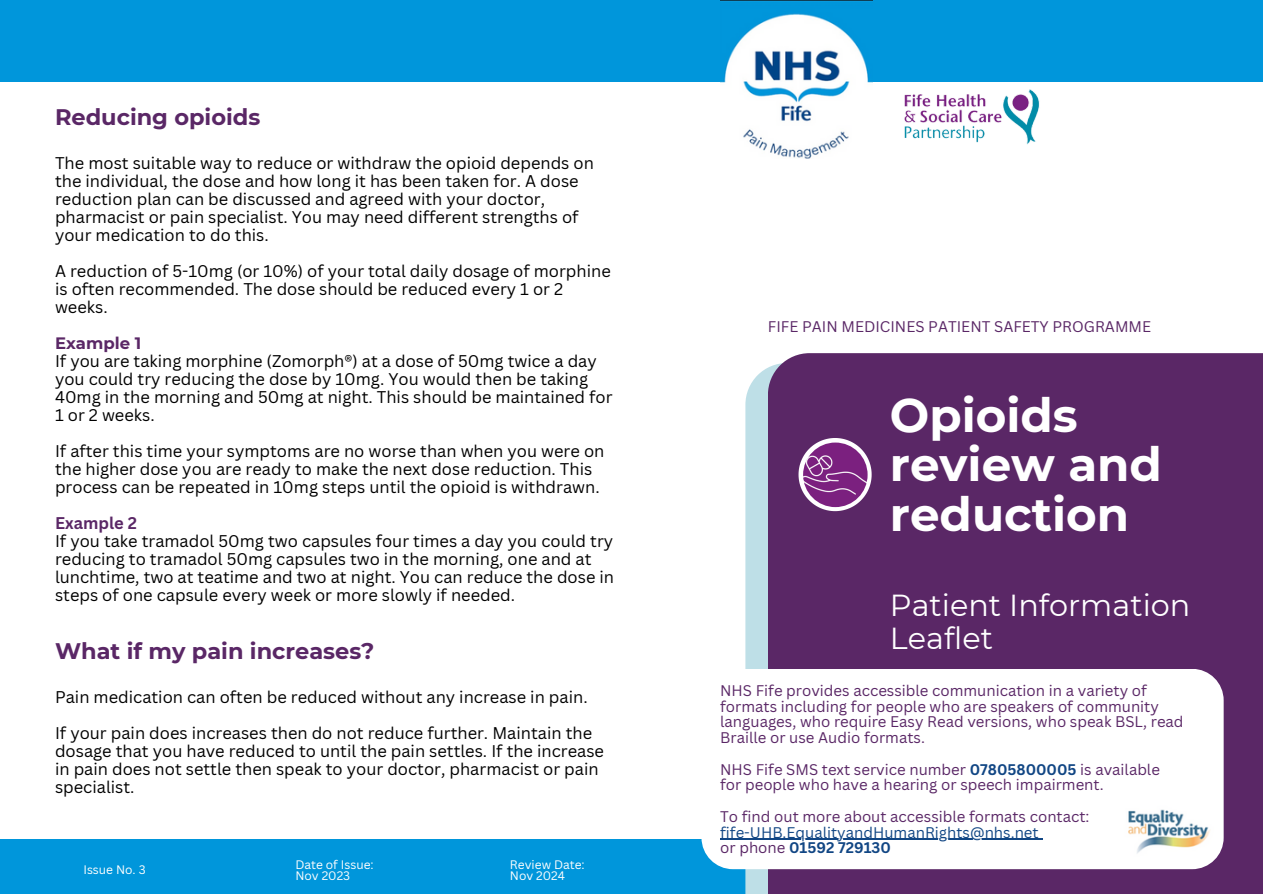
<style>
.page{position:relative;width:1263px;height:894px;background:#fff}
.page>*{position:absolute;margin:0;border:0;box-sizing:border-box;transform-origin:0 0}
.t1{font:700 46.8px/49.5px "Montserrat";color:#fff}
.t2{font:30.3px/32.5px "Montserrat";color:#fff}
.t3{font:700 22.5px "Montserrat";color:#5a2766}
.t4{font:16.5px/18px "Canva Sans";color:#000}
.t5{font:700 16.5px "Montserrat";color:#5a2766}
.t6{font:700 16.5px "Canva Sans";color:#5a2766}
.t7{font:15px/15.8px "Canva Sans";color:#5a2766}
.t8{font:15px "Canva Sans";color:#114684}
.t9{font:700 15px "Canva Sans";color:#114684}
.t10{font:12px "Canva Sans";color:#fff}
.s1{font-weight:700;color:#114684}
.s2{font-weight:400;color:#5a2766}
</style>
<div class="page">
<div style="left:0;top:0;width:1263px;height:81px;background:#0096db"></div>
<img style="left:720px;top:0;width:152px;height:159px">
<img style="left:904px;top:89px;width:136px;height:56px">
<div style="left:0;top:839px;width:1263px;height:54px;background:#0096db"></div>
<svg style="left:745px;top:368px;width:23px;height:525px;fill:#bedfe7"></svg>
<div style="left:768px;top:353px;width:495px;height:540px;background:#5a2766"></div>
<div style="left:701px;top:668px;width:523px;height:200px;background:#fff;border-radius:31px"></div>
<img style="left:1128px;top:809px;width:82px;height:45px">
<svg style="left:798px;top:438px;width:74px;height:73px"></svg>
<img style="left:803px;top:442px;width:65px;height:65px;border-radius:50%">
<hr style="left:720px;top:838px;width:319px;height:1px;background:#114684">
<p class="t3" style="left:55px;top:103px;width:207px">Reducing opioids</p>
<p class="t4" style="left:55px;top:154px;width:540px">The most suitable way to reduce or withdraw the opioid depends on the individual, the dose and how long it has been taken for. A dose reduction plan can be discussed and agreed with your doctor, pharmacist or pain specialist. You may need different strengths of your medication to do this.</p>
<p class="t4" style="left:55px;top:262px;width:557px">A reduction of 5-10mg (or 10%) of your total daily dosage of morphine is often recommended. The dose should be reduced every 1 or 2 weeks.</p>
<p class="t5" style="left:55px;top:333px;width:88px">Example 1</p>
<p class="t4" style="left:55px;top:352px;width:559px">If you are taking morphine (Zomorph®) at a dose of 50mg twice a day you could try reducing the dose by 10mg. You would then be taking 40mg in the morning and 50mg at night. This should be maintained for 1 or 2 weeks.</p>
<p class="t4" style="left:55px;top:442px;width:551px">If after this time your symptoms are no worse than when you were on the higher dose you are ready to make the next dose reduction. This process can be repeated in 10mg steps until the opioid is withdrawn.</p>
<p class="t6" style="left:55px;top:511px;width:83px">Example 2</p>
<p class="t4" style="left:55px;top:532px;width:561px">If you take tramadol 50mg two capsules four times a day you could try reducing to tramadol 50mg capsules two in the morning, one and at lunchtime, two at teatime and two at night. You can reduce the dose in steps of one capsule every week or more slowly if needed.</p>
<p class="t3" style="left:55px;top:636px;width:321px">What if my pain increases?</p>
<p class="t4" style="left:55px;top:687px;width:534px">Pain medication can often be reduced without any increase in pain.</p>
<p class="t4" style="left:55px;top:723px;width:551px">If your pain does increases then do not reduce further. Maintain the dosage that you have reduced to until the pain settles. If the increase in pain does not settle then speak to your doctor, pharmacist or pain specialist.</p>
<p class="t10" style="left:83px;top:860px;width:64px">Issue No. 3</p>
<p class="t10" style="left:295px;top:855px;width:80px">Date of Issue:</p>
<p class="t10" style="left:295px;top:866px;width:56px">Nov 2023</p>
<p class="t10" style="left:510px;top:855px;width:76px">Review Date:</p>
<p class="t10" style="left:510px;top:866px;width:57px">Nov 2024</p>
<p class="t7" style="left:768px;top:318px;width:385px">FIFE PAIN MEDICINES PATIENT SAFETY PROGRAMME</p>
<p class="t1" style="left:890px;top:390px;width:274px">Opioids review and reduction</p>
<p class="t2" style="left:890px;top:589px;width:302px">Patient Information<br>Leaflet</p>
<p class="t7" style="left:720px;top:682px;width:465px">NHS Fife provides accessible communication in a variety of formats including for people who are speakers of community languages, who require Easy Read versions, who speak BSL, read Braille or use Audio formats.</p>
<p class="t7" style="left:720px;top:760px;width:441px">NHS Fife SMS text service number <span class="s1">07805800005</span> is available</p>
<p class="t7" style="left:720px;top:776px;width:385px">for people who have a hearing or speech impairment.</p>
<p class="t7" style="left:720px;top:808px;width:371px">To find out more about accessible formats contact:</p>
<p class="t8" style="left:720px;top:821px;width:320px">fife-UHB.EqualityandHumanRights@nhs.net</p>
<p class="t9" style="left:720px;top:837px;width:172px"><span class="s2">or phone</span> 01592 729130</p>
</div>
